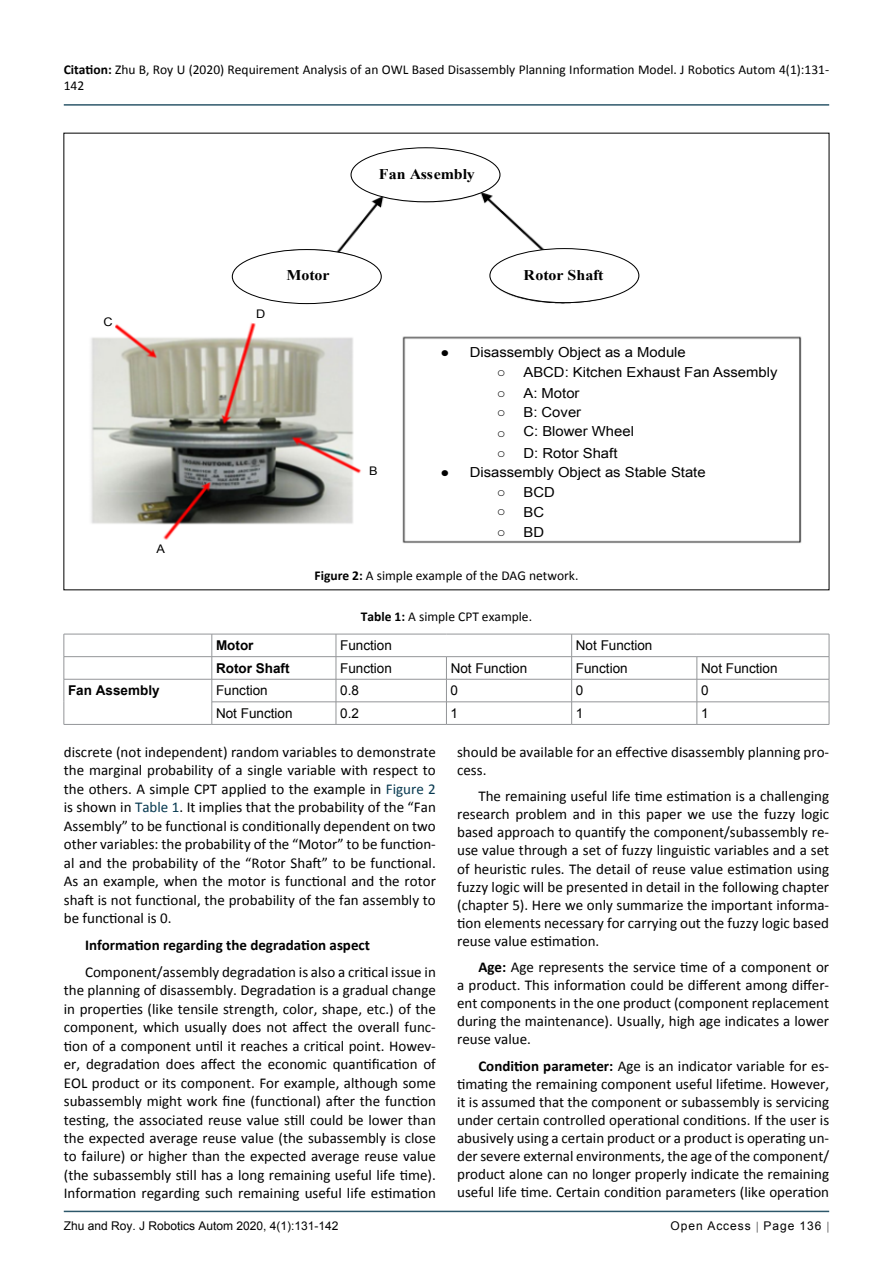
<style>
.page{position:relative;width:893px;height:1263px;background:#fff}
.page>*{position:absolute;margin:0;border:0;box-sizing:border-box;transform-origin:0 0}
.t1{font:15px/18.5px "Calibri";color:#000;text-align:justify}
.t2{font:700 15px "Calibri";color:#000}
.t3{font:700 14.85px "Times New Roman";color:#000;scale:1.08 1}
.t4{font:13.8px/20.7px "Arial";color:#000;scale:1.07 1}
.t5{font:13.5px/16.2px "Calibri";color:#000}
.t6{font:13.5px "Arial";color:#000}
.t7{font:700 13.5px "Arial";color:#000}
.t8{font:12px "Arial";color:#000}
.t9{font:12px "Arial";letter-spacing:.08em;color:#000}
.t10{font:11.85px "Arial";color:#000;scale:1.07 1}
.s1{font-weight:700}
.s2{color:#073950}
</style>
<div class="page">
<hr style="left:64px;top:1211px;width:765px;height:1px;background:#073950">
<hr style="left:64px;top:104px;width:765px;height:2px;background:#073950">
<svg style="left:64px;top:133px;width:765px;height:457px"></svg>
<img style="left:84px;top:143px;width:725px;height:414px">
<div style="left:98px;top:314px;width:17px;height:18px;background:#fff"></div>
<div style="left:252px;top:306px;width:17px;height:17px;background:#fff"></div>
<div style="left:144px;top:540px;width:28px;height:17px;background:#fff"></div>
<div style="left:365px;top:463px;width:19px;height:18px;background:#fff"></div>
<div style="left:421px;top:341px;width:366px;height:199px;background:#fff"></div>
<div style="left:351px;top:148px;width:149px;height:54px;background:#fff;border-radius:50%"></div>
<div style="left:351px;top:147px;width:149px;height:55px;border:1px solid #000;border-radius:50%"></div>
<div style="left:232px;top:250px;width:149px;height:54px;background:#fff;border-radius:50%"></div>
<div style="left:232px;top:249px;width:150px;height:55px;border:1px solid #000;border-radius:50%"></div>
<div style="left:490px;top:249px;width:149px;height:54px;background:#fff;border-radius:50%"></div>
<div style="left:489px;top:248px;width:150px;height:55px;border:1px solid #000;border-radius:50%"></div>
<hr style="left:64px;top:634px;width:148px;height:1px;background:#939598">
<hr style="left:212px;top:634px;width:124px;height:1px;background:#939598">
<hr style="left:336px;top:634px;width:110px;height:1px;background:#939598">
<hr style="left:446px;top:634px;width:126px;height:1px;background:#939598">
<hr style="left:572px;top:634px;width:125px;height:1px;background:#939598">
<hr style="left:697px;top:634px;width:132px;height:1px;background:#939598">
<hr style="left:64px;top:656px;width:148px;height:1px;background:#939598">
<hr style="left:212px;top:656px;width:124px;height:1px;background:#939598">
<hr style="left:336px;top:656px;width:110px;height:1px;background:#939598">
<hr style="left:446px;top:656px;width:126px;height:1px;background:#939598">
<hr style="left:572px;top:656px;width:125px;height:1px;background:#939598">
<hr style="left:697px;top:656px;width:132px;height:1px;background:#939598">
<hr style="left:64px;top:679px;width:148px;height:1px;background:#939598">
<hr style="left:212px;top:679px;width:124px;height:1px;background:#939598">
<hr style="left:336px;top:679px;width:110px;height:1px;background:#939598">
<hr style="left:446px;top:679px;width:126px;height:1px;background:#939598">
<hr style="left:572px;top:679px;width:125px;height:1px;background:#939598">
<hr style="left:697px;top:679px;width:132px;height:1px;background:#939598">
<svg style="left:64px;top:634px;width:1px;height:90px"></svg>
<hr style="left:212px;top:701px;width:124px;height:1px;background:#939598">
<svg style="left:212px;top:634px;width:1px;height:90px"></svg>
<hr style="left:336px;top:701px;width:110px;height:1px;background:#939598">
<svg style="left:336px;top:634px;width:1px;height:90px"></svg>
<hr style="left:446px;top:701px;width:126px;height:1px;background:#939598">
<svg style="left:446px;top:657px;width:1px;height:67px"></svg>
<hr style="left:572px;top:701px;width:125px;height:1px;background:#939598">
<svg style="left:571px;top:634px;width:1px;height:90px"></svg>
<hr style="left:697px;top:701px;width:132px;height:1px;background:#939598">
<svg style="left:697px;top:657px;width:1px;height:67px"></svg>
<svg style="left:829px;top:634px;width:1px;height:90px"></svg>
<hr style="left:64px;top:724px;width:148px;height:1px;background:#939598">
<hr style="left:212px;top:724px;width:124px;height:1px;background:#939598">
<hr style="left:336px;top:724px;width:110px;height:1px;background:#939598">
<hr style="left:446px;top:724px;width:126px;height:1px;background:#939598">
<hr style="left:572px;top:724px;width:125px;height:1px;background:#939598">
<hr style="left:697px;top:724px;width:132px;height:1px;background:#939598">
<p class="t5" style="left:64px;top:61px;width:767px"><span class="s1">Citation:</span> Zhu B, Roy U (2020) Requirement Analysis of an OWL Based Disassembly Planning Information Model. J Robotics Autom 4(1):131-<br>142</p>
<p class="t3" style="left:379px;top:164px;width:90px">Fan Assembly</p>
<p class="t10" style="left:104px;top:314px;width:10px">C</p>
<p class="t10" style="left:157px;top:541px;width:9px">A</p>
<p class="t10" style="left:256px;top:306px;width:10px">D</p>
<p class="t3" style="left:286px;top:264px;width:41px">Motor</p>
<p class="t3" style="left:523px;top:264px;width:76px">Rotor Shaft</p>
<p class="t4" style="left:441px;top:342px;width:10px">●</p>
<p class="t4" style="left:470px;top:342px;width:203px">Disassembly Object as a Module</p>
<p class="t4" style="left:523px;top:362px;width:239px">ABCD: Kitchen Exhaust Fan Assembly<br>A: Motor</p>
<p class="t4" style="left:523px;top:403px;width:105px;line-height:18.3px">B: Cover<br>C: Blower Wheel</p>
<p class="t4" style="left:523px;top:443px;width:89px">D: Rotor Shaft</p>
<p class="t4" style="left:523px;top:483px;width:31px;line-height:19.8px">BCD<br>BC<br>BD</p>
<p class="t4" style="left:497px;top:362px;width:10px">○ ○</p>
<p class="t4" style="left:497px;top:402px;width:10px;text-align:justify">○ ○ ○</p>
<p class="t4" style="left:497px;top:483px;width:10px;line-height:18.8px">○ ○</p>
<p class="t4" style="left:497px;top:522px;width:10px">○</p>
<p class="t5" style="left:314px;top:567px;width:265px"><span class="s1">Figure 2:</span> A simple example of the DAG network.</p>
<p class="t5" style="left:361px;top:609px;width:173px"><span class="s1">Table 1:</span> A simple CPT example.</p>
<p class="t10" style="left:369px;top:463px;width:9px">B</p>
<p class="t4" style="left:470px;top:462px;width:222px">Disassembly Object as Stable State</p>
<p class="t4" style="left:441px;top:462px;width:10px">●</p>
<p class="t7" style="left:216px;top:636px;width:39px">Motor</p>
<p class="t6" style="left:340px;top:637px;width:53px">Function</p>
<p class="t6" style="left:576px;top:637px;width:78px">Not Function</p>
<p class="t7" style="left:216px;top:659px;width:75px">Rotor Shaft</p>
<p class="t6" style="left:340px;top:659px;width:53px">Function</p>
<p class="t6" style="left:451px;top:659px;width:78px">Not Function</p>
<p class="t6" style="left:576px;top:659px;width:53px">Function</p>
<p class="t6" style="left:701px;top:659px;width:78px">Not Function</p>
<p class="t7" style="left:68px;top:682px;width:93px">Fan Assembly</p>
<p class="t6" style="left:216px;top:682px;width:53px">Function</p>
<p class="t6" style="left:340px;top:682px;width:20px">0.8</p>
<p class="t6" style="left:451px;top:682px;width:9px">0</p>
<p class="t6" style="left:576px;top:682px;width:9px">0</p>
<p class="t6" style="left:701px;top:682px;width:9px">0</p>
<p class="t6" style="left:216px;top:704px;width:78px">Not Function</p>
<p class="t6" style="left:340px;top:704px;width:20px">0.2</p>
<p class="t6" style="left:451px;top:704px;width:9px">1</p>
<p class="t6" style="left:576px;top:704px;width:9px">1</p>
<p class="t6" style="left:701px;top:704px;width:9px">1</p>
<p class="t1" style="left:64px;top:743px;width:374px">discrete (not independent) random variables to demonstrate the marginal probability of a single variable with respect to the others. A simple CPT applied to the example in <span class="s2">Figure 2 </span>is shown in <span class="s2">Table 1</span>. It implies that the probability of the “Fan Assembly” to be functional is conditionally dependent on two other variables: the probability of the “Motor” to be function&shy;al and the probability of the “Rotor Shaft” to be functional.<br>As an example, when the motor is functional and the rotor shaft is not functional, the probability of the fan assembly to be functional is 0.</p>
<p class="t2" style="left:85px;top:935px;width:286px">Information regarding the degradation aspect</p>
<p class="t1" style="left:64px;top:963px;width:374px;text-indent:21px">Component/assembly degradation is also a critical issue in the planning of disassembly. Degradation is a gradual change in properties (like tensile strength, color, shape, etc.) of the component, which usually does not affect the overall func&shy;tion of a component until it reaches a critical point. Howev&shy;er, degradation does affect the economic quantification of EOL product or its component. For example, although some subassembly might work fine (functional) after the function testing, the associated reuse value still could be lower than the expected average reuse value (the subassembly is close to failure) or higher than the expected average reuse value (the subassembly still has a long remaining useful life time).<br>Information regarding such remaining useful life estimation</p>
<p class="t1" style="left:457px;top:743px;width:374px;line-height:18px">should be available for an effective disassembly planning pro&shy;cess.</p>
<p class="t1" style="left:457px;top:787px;width:374px;line-height:18px;text-indent:21px">The remaining useful life time estimation is a challenging research problem and in this paper we use the fuzzy logic based approach to quantify the component/subassembly re&shy;use value through a set of fuzzy linguistic variables and a set of heuristic rules. The detail of reuse value estimation using fuzzy logic will be presented in detail in the following chapter (chapter 5). Here we only summarize the important informa&shy;tion elements necessary for carrying out the fuzzy logic based reuse value estimation.</p>
<p class="t1" style="left:457px;top:958px;width:374px;line-height:18px;text-indent:21px"><span class="s1">Age:</span> Age represents the service time of a component or a product. This information could be different among differ&shy;ent components in the one product (component replacement during the maintenance). Usually, high age indicates a lower reuse value.</p>
<p class="t1" style="left:457px;top:1056px;width:374px;line-height:18px;text-indent:21px"><span class="s1">Condition parameter:</span> Age is an indicator variable for es&shy;timating the remaining component useful lifetime. However, it is assumed that the component or subassembly is servicing under certain controlled operational conditions. If the user is abusively using a certain product or a product is operating un&shy;der severe external environments, the age of the component/ product alone can no longer properly indicate the remaining useful life time. Certain condition parameters (like operation</p>
<p class="t8" style="left:64px;top:1218px;width:276px">Zhu and Roy. J Robotics Autom 2020, 4(1):131-142</p>
<p class="t9" style="left:670px;top:1218px;width:152px">Open Access Page 136</p>
</div>
